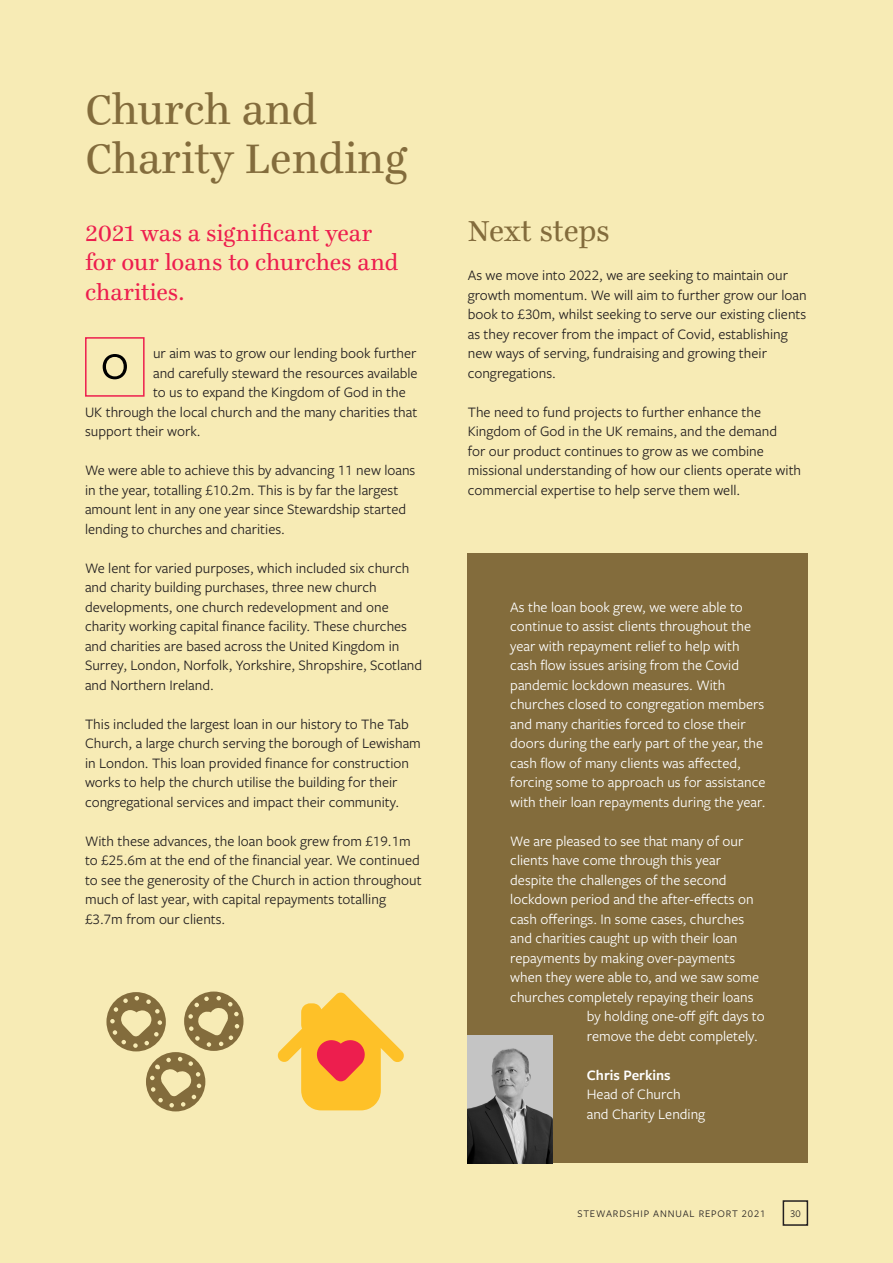
<style>
.page{position:relative;width:893px;height:1263px;background:#f7ebb5}
.page>*{position:absolute;margin:0;border:0;box-sizing:border-box;transform-origin:0 0}
.Page_30{font:45px/48.8px "Ingeborg";color:#836c3c}
.Subheader_03{font:31.5px "Ingeborg";letter-spacing:-.005em;color:#836c3c}
.t1{font:24px/29.2px "Ingeborg";letter-spacing:.005em;color:#ed1e4e}
.Body{font:15px/19.5px "Freight Sans Pro";color:#231f20}
.Body-2{font:15px/19.5px "Freight Sans Pro";color:#fff}
.Body_Initial{font:15px "Freight Sans Pro";color:#231f20}
.Contributor_Name{font:600 15px "Freight Sans Pro";color:#fff}
.t2{font:10.5px "Freight Sans Pro";letter-spacing:.08em;color:#231f20}
</style>
<div class="page">
<svg style="left:103px;top:354px;width:24px;height:25px"></svg>
<div style="left:85px;top:337px;width:60px;height:60px;border:2px solid #ed1e4e"></div>
<svg style="left:278px;top:992px;width:126px;height:118px"></svg>
<div style="left:184px;top:991px;width:59px;height:60px;background:#836c3c;border-radius:50%"></div>
<svg style="left:188px;top:996px;width:51px;height:51px"></svg>
<div style="left:146px;top:1052px;width:59px;height:59px;background:#836c3c;border-radius:50%"></div>
<svg style="left:150px;top:1057px;width:51px;height:50px"></svg>
<div style="left:106px;top:992px;width:60px;height:59px;background:#836c3c;border-radius:50%"></div>
<svg style="left:110px;top:996px;width:52px;height:52px"></svg>
<div style="left:468px;top:553px;width:340px;height:610px;background:#836c3c"></div>
<img style="left:468px;top:1035px;width:85px;height:128px">
<div style="left:783px;top:1200px;width:25px;height:26px;border:2px solid #231f20"></div>
<p class="Page_30" style="left:85px;top:85px;width:324px">Church and<br>Charity Lending</p>
<p class="t1" style="left:85px;top:219px;width:315px">2021 was a significant year for our loans to churches and charities.</p>
<p class="Body_Initial" style="left:153px;top:343px;width:265px">ur aim was to grow our lending book further</p>
<p class="Body_Initial" style="left:153px;top:363px;width:266px">and carefully steward the resources available</p>
<p class="Body_Initial" style="left:153px;top:382px;width:254px">to us to expand the Kingdom of God in the</p>
<p class="Body_Initial" style="left:85px;top:402px;width:334px">UK through the local church and the many charities that</p>
<p class="Body_Initial" style="left:85px;top:421px;width:117px">support their work.</p>
<p class="Body" style="left:85px;top:460px;width:332px">We were able to achieve this by advancing 11 new loans in the year, totalling £10.2m. This is by far the largest amount lent in any one year since Stewardship started lending to churches and charities.</p>
<p class="Body" style="left:85px;top:557px;width:339px">We lent for varied purposes, which included six church and charity building purchases, three new church developments, one church redevelopment and one charity working capital finance facility. These churches and charities are based across the United Kingdom in Surrey, London, Norfolk, Yorkshire, Shropshire, Scotland and Northern Ireland.</p>
<p class="Body" style="left:85px;top:713px;width:337px">This included the largest loan in our history to The Tab Church, a large church serving the borough of Lewisham in London. This loan provided finance for construction works to help the church utilise the building for their congregational services and impact their community.</p>
<p class="Body" style="left:85px;top:830px;width:338px">With these advances, the loan book grew from £19.1m to £25.6m at the end of the financial year. We continued to see the generosity of the Church in action throughout much of last year, with capital repayments totalling £3.7m from our clients.</p>
<p class="Subheader_03" style="left:468px;top:212px;width:144px">Next steps</p>
<p class="Body" style="left:468px;top:265px;width:340px">As we move into 2022, we are seeking to maintain our growth momentum. We will aim to further grow our loan book to £30m, whilst seeking to serve our existing clients as they recover from the impact of Covid, establishing new ways of serving, fundraising and growing their congregations.</p>
<p class="Body" style="left:468px;top:401px;width:335px">The need to fund projects to further enhance the Kingdom of God in the UK remains, and the demand<br>for our product continues to grow as we combine missional understanding of how our clients operate with commercial expertise to help serve them well.</p>
<p class="Body-2" style="left:510px;top:596px;width:257px">As the loan book grew, we were able to continue to assist clients throughout the year with repayment relief to help with cash flow issues arising from the Covid pandemic lockdown measures. With churches closed to congregation members and many charities forced to close their doors during the early part of the year, the cash flow of many clients was affected, forcing some to approach us for assistance with their loan repayments during the year.</p>
<p class="Body-2" style="left:510px;top:830px;width:235px">We are pleased to see that many of our</p>
<p class="Body-2" style="left:510px;top:850px;width:212px">clients have come through this year</p>
<p class="Body-2" style="left:510px;top:869px;width:218px">despite the challenges of the second</p>
<p class="Body-2" style="left:510px;top:889px;width:245px">lockdown period and the after-effects on</p>
<p class="Body-2" style="left:510px;top:908px;width:235px">cash offerings. In some cases, churches</p>
<p class="Body-2" style="left:510px;top:928px;width:229px">and charities caught up with their loan</p>
<p class="Body-2" style="left:510px;top:947px;width:226px">repayments by making over-payments</p>
<p class="Body-2" style="left:510px;top:967px;width:250px">when they were able to, and we saw some</p>
<p class="Body-2" style="left:510px;top:986px;width:245px">churches completely repaying their loans</p>
<p class="Body-2" style="left:587px;top:1006px;width:179px">by holding one-off gift days to</p>
<p class="Body-2" style="left:587px;top:1025px;width:172px">remove the debt completely.</p>
<p class="Contributor_Name" style="left:587px;top:1064px;width:85px">Chris Perkins</p>
<p class="Body-2" style="left:587px;top:1084px;width:120px">Head of Church and Charity Lending</p>
<p class="t2" style="left:577px;top:1206px;width:189px">STEWARDSHIP ANNUAL REPORT 2021</p>
<p class="t2" style="left:790px;top:1206px;width:12px">30</p>
</div>
